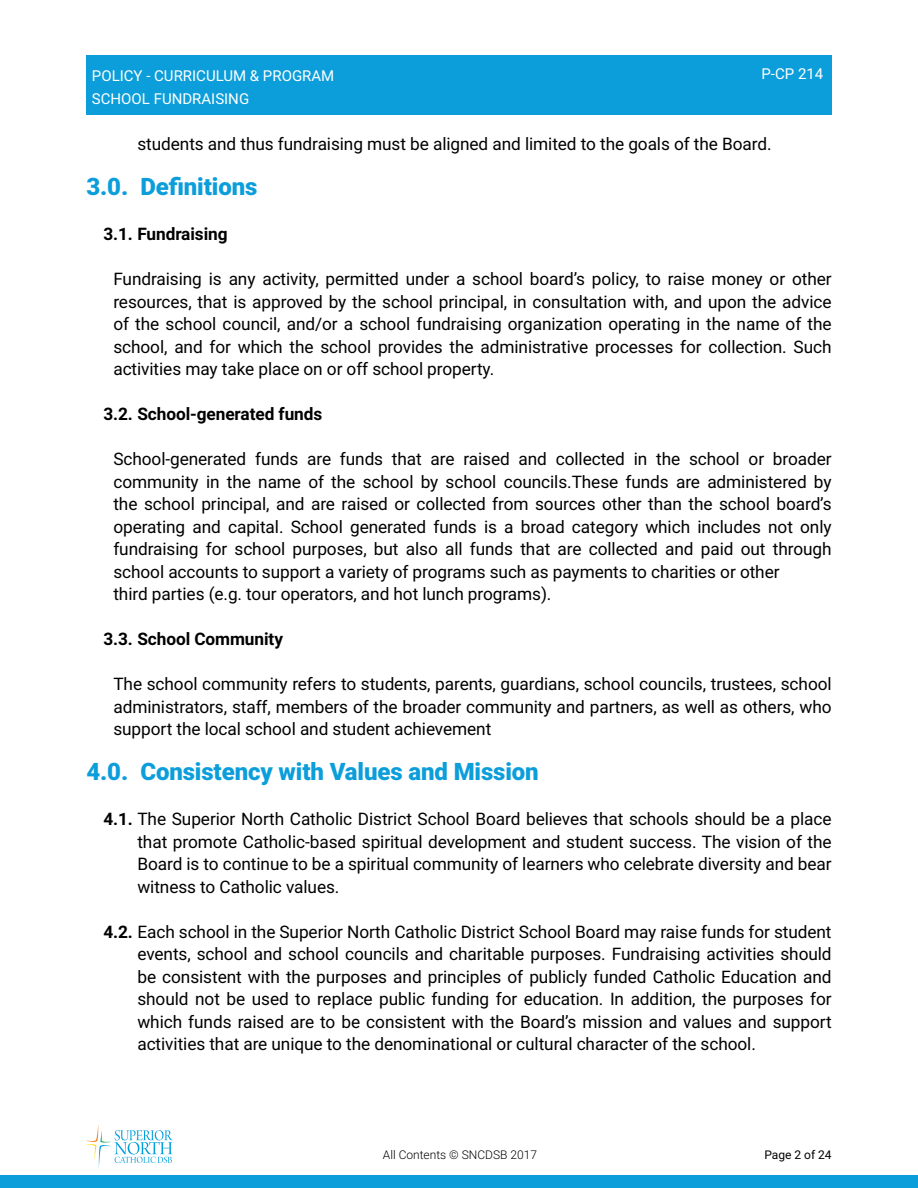
<style>
.page{position:relative;width:918px;height:1188px;background:#fff}
.page>*{position:absolute;margin:0;border:0;box-sizing:border-box;transform-origin:0 0}
.t1{font:900 24px "Roboto";letter-spacing:-.005em;color:#0c9eda}
.Body_Text{font:17.25px/22.5px "Roboto";letter-spacing:-.005em;color:#000;text-align:justify}
.t2{font:700 17.25px "Roboto";letter-spacing:-.005em;color:#000}
.t3{font:15px/22.5px "Roboto";color:#fff}
.t4{font:300 12px "Roboto";color:#000}
.t5{font:12px "Roboto";color:#000}
.s1{font-weight:700}
</style>
<div class="page">
<div style="left:86px;top:55px;width:746px;height:60px;background:#0c9eda"></div>
<div style="left:0;top:1175px;width:918px;height:13px;background:#0c9eda"></div>
<svg style="left:86px;top:1125px;width:87px;height:43px"></svg>
<p class="t3" style="left:92px;top:64px;width:244px">POLICY - CURRICULUM &amp; PROGRAM<br>SCHOOL FUNDRAISING</p>
<p class="t3" style="left:762px;top:62px;width:63px">P-CP 214</p>
<p class="Body_Text" style="left:137px;top:132px;width:636px">students and thus fundraising must be aligned and limited to the goals of the Board.</p>
<p class="t1" style="left:86px;top:170px;width:173px">3.0. Definitions</p>
<p class="t2" style="left:103px;top:222px;width:126px">3.1. Fundraising</p>
<p class="Body_Text" style="left:113px;top:267px;width:720px">Fundraising is any activity, permitted under a school board’s policy, to raise money or other resources, that is approved by the school principal, in consultation with, and upon the advice of the school council, and/or a school fundraising organization operating in the name of the school, and for which the school provides the administrative processes for collection. Such activities may take place on or off school property.</p>
<p class="t2" style="left:103px;top:402px;width:220px">3.2. School-generated funds</p>
<p class="Body_Text" style="left:113px;top:447px;width:720px">School-generated funds are funds that are raised and collected in the school or broader community in the name of the school by school councils.These funds are administered by the school principal, and are raised or collected from sources other than the school board’s operating and capital. School generated funds is a broad category which includes not only fundraising for school purposes, but also all funds that are collected and paid out through school accounts to support a variety of programs such as payments to charities or other</p>
<p class="Body_Text" style="left:113px;top:582px;width:440px">third parties (e.g. tour operators, and hot lunch programs).</p>
<p class="t2" style="left:103px;top:627px;width:181px">3.3. School Community</p>
<p class="Body_Text" style="left:113px;top:672px;width:720px">The school community refers to students, parents, guardians, school councils, trustees, school administrators, staff, members of the broader community and partners, as well as others, who support the local school and student achievement</p>
<p class="t1" style="left:86px;top:755px;width:454px">4.0. Consistency with Values and Mission</p>
<p class="Body_Text" style="left:137px;top:807px;width:696px;text-indent:-34px"><span class="s1">4.1.</span> The Superior North Catholic District School Board believes that schools should be a place that promote Catholic-based spiritual development and student success. The vision of the Board is to continue to be a spiritual community of learners who celebrate diversity and bear witness to Catholic values.</p>
<p class="Body_Text" style="left:137px;top:920px;width:696px;text-indent:-34px"><span class="s1">4.2.</span> Each school in the Superior North Catholic District School Board may raise funds for student events, school and school councils and charitable purposes. Fundraising activities should be consistent with the purposes and principles of publicly funded Catholic Education and should not be used to replace public funding for education. In addition, the purposes for which funds raised are to be consistent with the Board’s mission and values and support activities that are unique to the denominational or cultural character of the school.</p>
<p class="t4" style="left:383px;top:1146px;width:156px">All Contents © SNCDSB 2017</p>
<p class="t5" style="left:764px;top:1146px;width:69px">Page 2 of 24</p>
</div>
